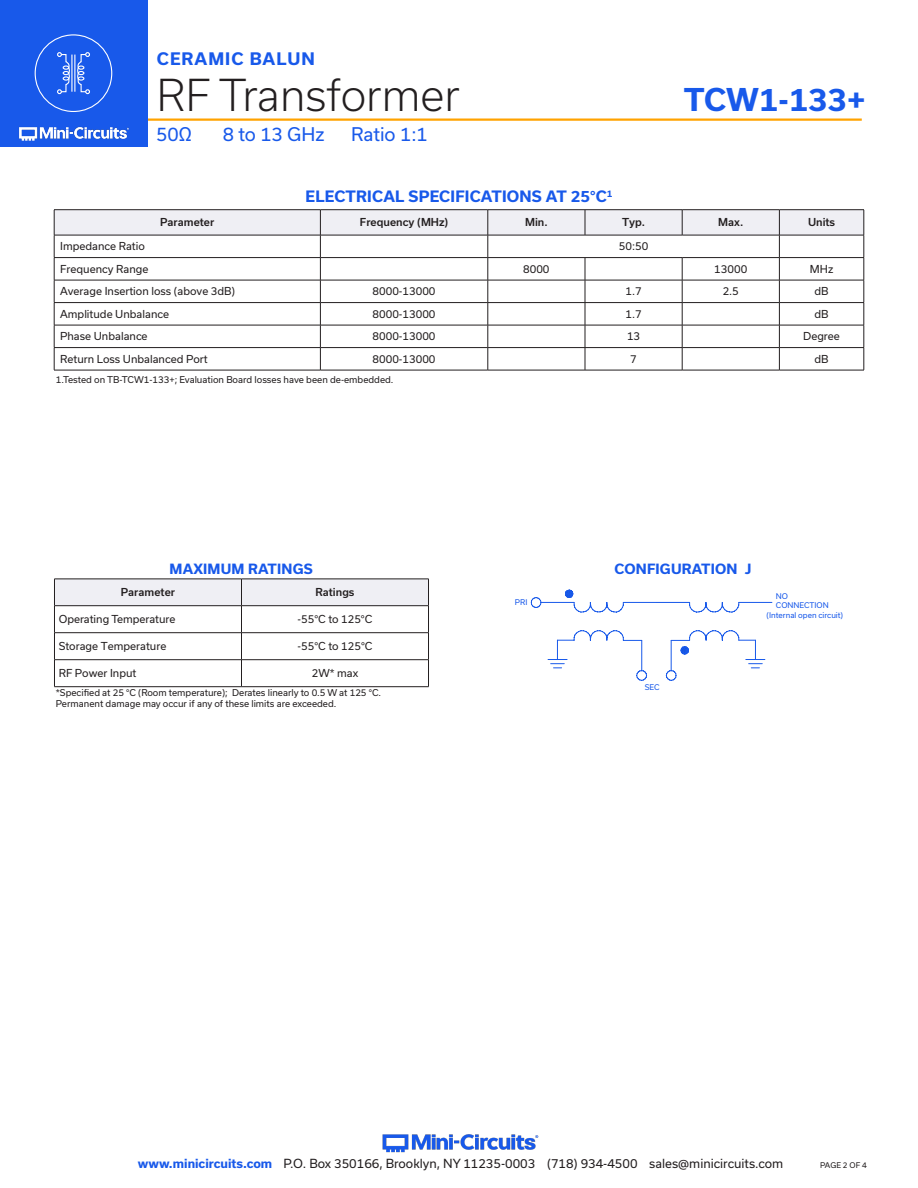
<style>
.page{position:relative;width:918px;height:1188px;background:#fff}
.page>*{position:absolute;margin:0;border:0;box-sizing:border-box;transform-origin:0 0}
.t1{font:300 42px "Usual";color:#231f20}
.t2{font:700 30px "Usual";color:#1859ea}
.t3{font:18px "Usual";color:#1859ea}
.t4{font:700 16.5px "Usual";letter-spacing:.065em;color:#1859ea}
.Blue_Headers{font:700 15px "Usual";letter-spacing:.015em;color:#1859ea}
.Blue_Headers-2{font:700 13.5px "Usual";letter-spacing:.015em;color:#1859ea}
.t5{font:12px "Usual";color:#231f20}
.Table_Body_Left_Just{font:10.5px "Usual";color:#231f20}
.Table_Body_Center{font:10.5px "Usual";color:#231f20}
.Table_Header_Center{font:500 10.5px "Usual";color:#231f20}
.Notes{font:9px "Usual";color:#231f20}
.t6{font:7.5px/9px "Usual";color:#1859ea}
.t7{font:7.5px "Usual";color:#231f20}
.s1{font-weight:700;color:#1859ea}
</style>
<div class="page">
<hr style="left:129px;top:118px;width:733px;height:3px;background:#ffa300">
<div style="left:0;top:0;width:147px;height:147px;background:#1859ea"></div>
<img style="left:19px;top:126px;width:110px;height:15px">
<img style="left:382px;top:1134px;width:157px;height:19px">
<div style="left:35px;top:34px;width:77px;height:78px;border:1px solid #fff;border-radius:50%"></div>
<svg style="left:57px;top:52px;width:13px;height:42px"></svg>
<svg style="left:77px;top:52px;width:13px;height:42px"></svg>
<hr style="left:71px;top:55px;width:1px;height:37px;background:#fff">
<hr style="left:74px;top:55px;width:1px;height:37px;background:#fff">
<svg style="left:54px;top:579px;width:375px;height:107px"></svg>
<hr style="left:54px;top:686px;width:188px;height:1px;background:#231f20">
<hr style="left:242px;top:686px;width:187px;height:1px;background:#231f20">
<svg style="left:530px;top:589px;width:243px;height:92px"></svg>
<hr style="left:656px;top:602px;width:34px;height:1px;background:#1859ea">
<hr style="left:54px;top:370px;width:266px;height:1px;background:#231f20">
<hr style="left:779px;top:370px;width:85px;height:1px;background:#231f20">
<hr style="left:320px;top:370px;width:168px;height:1px;background:#231f20">
<hr style="left:682px;top:370px;width:97px;height:1px;background:#231f20">
<hr style="left:54px;top:209px;width:266px;height:1px;background:#231f20">
<hr style="left:320px;top:209px;width:168px;height:1px;background:#231f20">
<hr style="left:585px;top:209px;width:97px;height:1px;background:#231f20">
<hr style="left:682px;top:209px;width:97px;height:1px;background:#231f20">
<hr style="left:779px;top:209px;width:85px;height:1px;background:#231f20">
<hr style="left:488px;top:209px;width:97px;height:1px;background:#231f20">
<hr style="left:488px;top:370px;width:97px;height:1px;background:#231f20">
<svg style="left:54px;top:210px;width:811px;height:160px"></svg>
<hr style="left:585px;top:370px;width:97px;height:1px;background:#231f20">
<h3 class="t4" style="left:157px;top:49px;width:160px">CERAMIC BALUN</h3>
<h1 class="t1" style="left:157px;top:71px;width:305px">RF Transformer</h1>
<h3 class="t3" style="left:156px;top:124px;width:37px">50Ω</h3>
<h3 class="t3" style="left:223px;top:124px;width:103px">8 to 13 GHz</h3>
<h3 class="t3" style="left:351px;top:124px;width:78px">Ratio 1:1</h3>
<p class="Blue_Headers" style="left:306px;top:188px;width:308px">ELECTRICAL SPECIFICATIONS AT 25°C<sup>1</sup></p>
<h2 class="t2" style="left:684px;top:83px;width:183px">TCW1-133+</h2>
<p class="Table_Header_Center" style="left:160px;top:216px;width:56px">Parameter</p>
<p class="Table_Header_Center" style="left:360px;top:216px;width:90px">Frequency (MHz)</p>
<p class="Table_Header_Center" style="left:525px;top:216px;width:24px">Min.</p>
<p class="Table_Header_Center" style="left:622px;top:216px;width:25px">Typ.</p>
<p class="Table_Header_Center" style="left:718px;top:216px;width:26px">Max.</p>
<p class="Table_Header_Center" style="left:808px;top:216px;width:29px">Units</p>
<p class="Table_Body_Left_Just" style="left:60px;top:240px;width:86px">Impedance Ratio</p>
<p class="Table_Body_Center" style="left:619px;top:240px;width:31px">50:50</p>
<p class="Table_Body_Left_Just" style="left:60px;top:263px;width:90px">Frequency Range</p>
<p class="Table_Body_Center" style="left:523px;top:263px;width:28px">8000</p>
<p class="Table_Body_Center" style="left:714px;top:263px;width:34px">13000</p>
<p class="Table_Body_Center" style="left:810px;top:263px;width:25px">MHz</p>
<p class="Table_Body_Left_Just" style="left:60px;top:285px;width:176px">Average Insertion loss (above 3dB)</p>
<p class="Table_Body_Center" style="left:373px;top:285px;width:64px">8000-13000</p>
<p class="Table_Body_Center" style="left:625px;top:285px;width:18px">1.7</p>
<p class="Table_Body_Center" style="left:723px;top:285px;width:18px">2.5</p>
<p class="Table_Body_Center" style="left:815px;top:285px;width:16px">dB</p>
<p class="Table_Body_Left_Just" style="left:60px;top:308px;width:110px">Amplitude Unbalance</p>
<p class="Table_Body_Center" style="left:373px;top:308px;width:64px">8000-13000</p>
<p class="Table_Body_Center" style="left:625px;top:308px;width:18px">1.7</p>
<p class="Table_Body_Center" style="left:815px;top:308px;width:16px">dB</p>
<p class="Table_Body_Left_Just" style="left:60px;top:330px;width:89px">Phase Unbalance</p>
<p class="Table_Body_Center" style="left:373px;top:330px;width:64px">8000-13000</p>
<p class="Table_Body_Center" style="left:627px;top:330px;width:15px">13</p>
<p class="Table_Body_Center" style="left:803px;top:330px;width:38px">Degree</p>
<p class="Table_Body_Left_Just" style="left:60px;top:353px;width:149px">Return Loss Unbalanced Port</p>
<p class="Table_Body_Center" style="left:373px;top:353px;width:64px">8000-13000</p>
<p class="Table_Body_Center" style="left:630px;top:353px;width:8px">7</p>
<p class="Table_Body_Center" style="left:815px;top:353px;width:16px">dB</p>
<p class="Notes" style="left:56px;top:375px;width:339px">1.Tested on TB-TCW1-133+; Evaluation Board losses have been de-embedded.</p>
<p class="Blue_Headers-2" style="left:170px;top:561px;width:145px">MAXIMUM RATINGS</p>
<p class="Blue_Headers-2" style="left:615px;top:561px;width:138px">CONFIGURATION J</p>
<p class="Table_Header_Center" style="left:121px;top:586px;width:56px">Parameter</p>
<p class="Table_Header_Center" style="left:315px;top:586px;width:41px">Ratings</p>
<p class="Table_Body_Left_Just" style="left:59px;top:613px;width:118px">Operating Temperature</p>
<p class="Table_Body_Center" style="left:298px;top:613px;width:76px">-55°C to 125°C</p>
<p class="Table_Body_Left_Just" style="left:59px;top:640px;width:109px">Storage Temperature</p>
<p class="Table_Body_Center" style="left:298px;top:640px;width:76px">-55°C to 125°C</p>
<p class="Table_Body_Left_Just" style="left:59px;top:667px;width:79px">RF Power Input</p>
<p class="Table_Body_Center" style="left:312px;top:667px;width:48px">2W* max</p>
<p class="Notes" style="left:56px;top:688px;width:327px">*Specified at 25 °C (Room temperature); Derates linearly to 0.5 W at 125 °C.</p>
<p class="Notes" style="left:56px;top:699px;width:282px">Permanent damage may occur if any of these limits are exceeded.</p>
<p class="t6" style="left:515px;top:597px;width:14px">PRI</p>
<p class="t6" style="left:645px;top:683px;width:16px">SEC</p>
<p class="t6" style="left:776px;top:592px;width:54px">NO<br>CONNECTION</p>
<p class="t6" style="left:767px;top:611px;width:78px">(Internal open circuit)</p>
<h3 class="t5" style="left:138px;top:1157px;width:647px"><span class="s1">www.minicircuits.com</span> P.O. Box 350166, Brooklyn, NY 11235-0003 (718) 934-4500 sales@minicircuits.com</h3>
<p class="t7" style="left:820px;top:1161px;width:48px">PAGE 2 OF 4</p>
</div>
